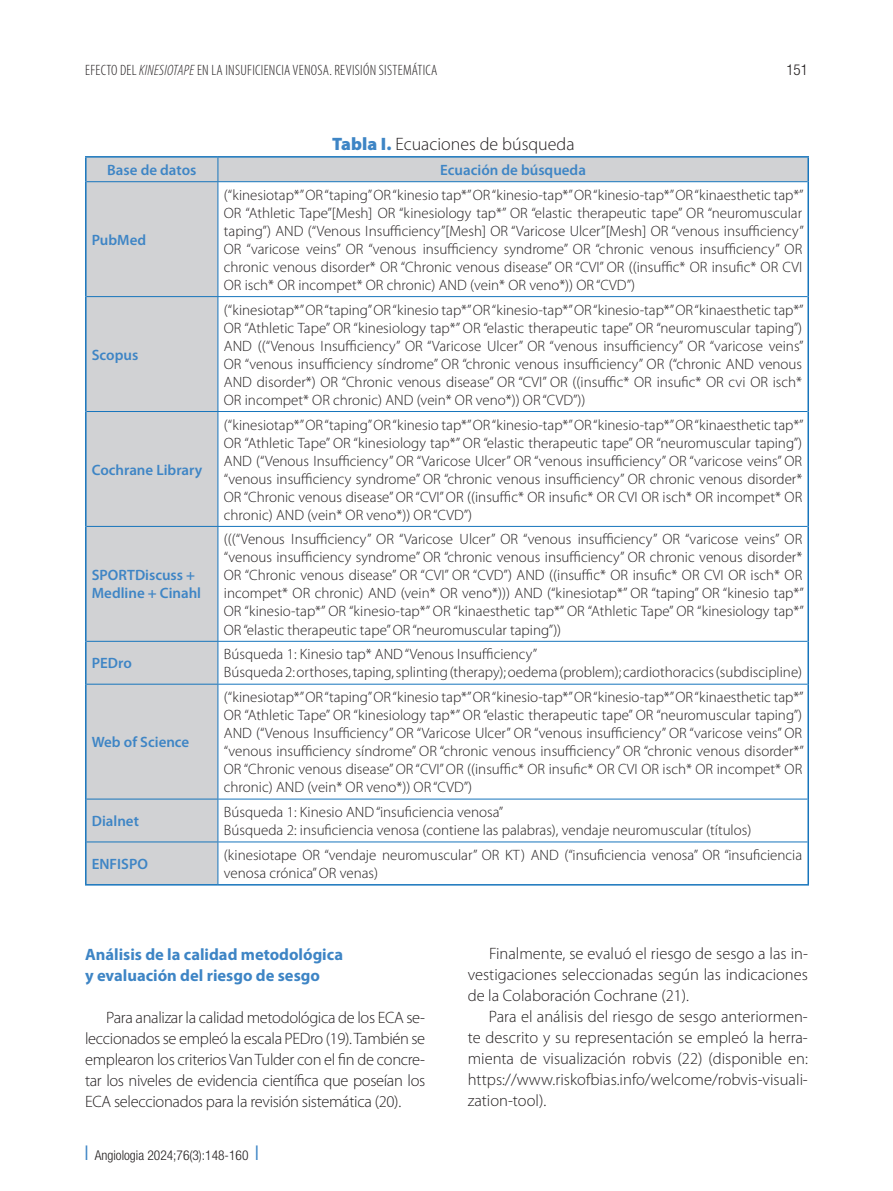
<style>
.page{position:relative;width:893px;height:1191px;background:#fff}
.page>*{position:absolute;margin:0;border:0;box-sizing:border-box;transform-origin:0 0}
.Titulo_tabla{font:300 18px "Myriad Pro";color:#231f20}
.t1{font:300 16.5px/21px "Myriad Pro";color:#231f20;text-align:justify}
.Ladillo_2{font:700 16.5px/21px "Myriad Pro";color:#3e85c5}
.t2{font:300 15px/18px "Myriad Pro";color:#231f20;text-align:justify}
.Encabezado_celda{font:600 15px/18px "Myriad Pro";color:#3e85c5}
.Titulo_principal{font:300 condensed 15px "Myriad Pro";letter-spacing:.02em;color:#231f20}
.t3{font:300 condensed 15px "Helvetica Neue LT Std";color:#231f20}
.t4{font:300 condensed 13.5px "Helvetica Neue LT Std";color:#231f20}
.s1{font-style:italic}
.s2{font-weight:900;color:#3e85c5}
.s3{color:#3e85c5}
</style>
<div class="page">
<svg style="left:87px;top:158px;width:720px;height:726px"></svg>
<hr style="left:85px;top:156px;width:133px;height:2px;background:#1775bc">
<hr style="left:85px;top:158px;width:2px;height:24px;background:#1775bc">
<hr style="left:218px;top:156px;width:591px;height:2px;background:#1775bc">
<hr style="left:807px;top:158px;width:2px;height:24px;background:#1775bc">
<hr style="left:85px;top:182px;width:2px;height:115px;background:#1775bc">
<hr style="left:807px;top:182px;width:2px;height:115px;background:#1775bc">
<hr style="left:85px;top:297px;width:2px;height:114px;background:#1775bc">
<hr style="left:807px;top:297px;width:2px;height:114px;background:#1775bc">
<hr style="left:85px;top:411px;width:2px;height:115px;background:#1775bc">
<hr style="left:807px;top:411px;width:2px;height:115px;background:#1775bc">
<hr style="left:85px;top:526px;width:2px;height:115px;background:#1775bc">
<hr style="left:807px;top:526px;width:2px;height:115px;background:#1775bc">
<hr style="left:85px;top:641px;width:2px;height:43px;background:#1775bc">
<hr style="left:807px;top:641px;width:2px;height:43px;background:#1775bc">
<hr style="left:85px;top:684px;width:2px;height:115px;background:#1775bc">
<hr style="left:807px;top:684px;width:2px;height:115px;background:#1775bc">
<hr style="left:85px;top:799px;width:2px;height:43px;background:#1775bc">
<hr style="left:807px;top:799px;width:2px;height:43px;background:#1775bc">
<hr style="left:85px;top:842px;width:2px;height:42px;background:#1775bc">
<hr style="left:807px;top:842px;width:2px;height:42px;background:#1775bc">
<hr style="left:85px;top:884px;width:133px;height:1px;background:#1775bc">
<hr style="left:218px;top:884px;width:591px;height:1px;background:#1775bc">
<svg style="left:218px;top:158px;width:1px;height:23px"></svg>
<hr style="left:87px;top:181px;width:131px;height:1px;background:#1775bc">
<hr style="left:218px;top:181px;width:589px;height:1px;background:#1775bc">
<hr style="left:218px;top:182px;width:1px;height:114px;background:#1775bc">
<hr style="left:87px;top:296px;width:131px;height:1px;background:#1775bc">
<hr style="left:218px;top:296px;width:589px;height:1px;background:#1775bc">
<hr style="left:218px;top:297px;width:1px;height:114px;background:#1775bc">
<hr style="left:87px;top:411px;width:131px;height:1px;background:#1775bc">
<hr style="left:218px;top:411px;width:589px;height:1px;background:#1775bc">
<hr style="left:218px;top:412px;width:1px;height:114px;background:#1775bc">
<hr style="left:87px;top:526px;width:131px;height:1px;background:#1775bc">
<hr style="left:218px;top:526px;width:589px;height:1px;background:#1775bc">
<hr style="left:218px;top:527px;width:1px;height:114px;background:#1775bc">
<hr style="left:87px;top:641px;width:131px;height:1px;background:#1775bc">
<hr style="left:218px;top:641px;width:589px;height:1px;background:#1775bc">
<hr style="left:218px;top:641px;width:1px;height:43px;background:#1775bc">
<hr style="left:87px;top:684px;width:131px;height:1px;background:#1775bc">
<hr style="left:218px;top:684px;width:589px;height:1px;background:#1775bc">
<hr style="left:218px;top:684px;width:1px;height:114px;background:#1775bc">
<hr style="left:87px;top:798px;width:131px;height:1px;background:#1775bc">
<hr style="left:218px;top:798px;width:589px;height:1px;background:#1775bc">
<hr style="left:218px;top:799px;width:1px;height:42px;background:#1775bc">
<hr style="left:87px;top:841px;width:131px;height:1px;background:#1775bc">
<hr style="left:218px;top:841px;width:589px;height:1px;background:#1775bc">
<hr style="left:218px;top:842px;width:1px;height:42px;background:#1775bc">
<p class="Titulo_principal" style="left:85px;top:62px;width:146px">EFECTO DEL <span class="s1">KINESIOTAPE</span> EN LA INSUFICI</p>
<p class="Titulo_principal" style="left:264px;top:62px;width:48px">ENCIA VENOSA</p>
<p class="Titulo_principal" style="left:329px;top:62px;width:23px">.REVISIÓN</p>
<p class="Titulo_principal" style="left:379px;top:62px;width:45px">SISTEMÁTICA</p>
<p class="Titulo_tabla" style="left:332px;top:134px;width:244px"><span class="s2">Tabla I.</span> Ecuaciones de búsqueda</p>
<p class="Encabezado_celda" style="left:107px;top:160px;width:91px">Base de datos</p>
<p class="Encabezado_celda" style="left:440px;top:160px;width:147px">Ecuación de búsqueda</p>
<p class="t3" style="left:786px;top:61px;width:23px">151</p>
<p class="Encabezado_celda" style="left:92px;top:230px;width:56px">PubMed</p>
<p class="Encabezado_celda" style="left:92px;top:345px;width:48px">Scopus</p>
<p class="Encabezado_celda" style="left:92px;top:460px;width:112px">Cochrane Library</p>
<p class="Encabezado_celda" style="left:92px;top:566px;width:111px">SPORTDiscuss +<br>Medline + Cinahl</p>
<p class="Encabezado_celda" style="left:92px;top:654px;width:42px">PEDro</p>
<p class="Encabezado_celda" style="left:92px;top:733px;width:99px">Web of Science</p>
<p class="Encabezado_celda" style="left:92px;top:811px;width:49px">Dialnet</p>
<p class="t2" style="left:224px;top:186px;width:581px">(“kinesiotap*” OR “taping” OR “kinesio tap*” OR “kinesio-tap*” OR “kinesio-tap*” OR “kinaesthetic tap*” OR “Athletic Tape”[Mesh] OR “kinesiology tap*” OR “elastic therapeutic tape” OR “neuromuscular taping”) AND (“Venous Insufficiency”[Mesh] OR “Varicose Ulcer”[Mesh] OR “venous insufficiency” OR “varicose veins” OR “venous insufficiency syndrome” OR “chronic venous insufficiency” OR chronic venous disorder* OR “Chronic venous disease” OR “CVI” OR ((insuffic* OR insufic* OR CVI OR isch* OR incompet* OR chronic) AND (vein* OR veno*)) OR “CVD”)</p>
<p class="t2" style="left:224px;top:301px;width:581px">(“kinesiotap*” OR “taping” OR “kinesio tap*” OR “kinesio-tap*” OR “kinesio-tap*” OR “kinaesthetic tap*” OR “Athletic Tape” OR “kinesiology tap*” OR “elastic therapeutic tape” OR “neuromuscular taping”)<br>AND ((“Venous Insufficiency” OR “Varicose Ulcer” OR “venous insufficiency” OR “varicose veins” OR “venous insufficiency síndrome” OR “chronic venous insufficiency” OR (“chronic AND venous AND disorder*) OR “Chronic venous disease” OR “CVI” OR ((insuffic* OR insufic* OR cvi OR isch* OR incompet* OR chronic) AND (vein* OR veno*)) OR “CVD”))</p>
<p class="t2" style="left:224px;top:416px;width:581px">(“kinesiotap*” OR “taping” OR “kinesio tap*” OR “kinesio-tap*” OR “kinesio-tap*” OR “kinaesthetic tap*” OR “Athletic Tape” OR “kinesiology tap*” OR “elastic therapeutic tape” OR “neuromuscular taping”)<br>AND (“Venous Insufficiency” OR “Varicose Ulcer” OR “venous insufficiency” OR “varicose veins” OR “venous insufficiency syndrome” OR “chronic venous insufficiency” OR chronic venous disorder* OR “Chronic venous disease” OR “CVI” OR ((insuffic* OR insufic* OR CVI OR isch* OR incompet* OR chronic) AND (vein* OR veno*)) OR “CVD”)</p>
<p class="t2" style="left:224px;top:531px;width:581px">(((“Venous Insufficiency” OR “Varicose Ulcer” OR “venous insufficiency” OR “varicose veins” OR “venous insufficiency syndrome” OR “chronic venous insufficiency” OR chronic venous disorder* OR “Chronic venous disease” OR “CVI” OR “CVD”) AND ((insuffic* OR insufic* OR CVI OR isch* OR incompet* OR chronic) AND (vein* OR veno*))) AND (“kinesiotap*” OR “taping” OR “kinesio tap*” OR “kinesio-tap*” OR “kinesio-tap*” OR “kinaesthetic tap*” OR “Athletic Tape” OR “kinesiology tap*” OR “elastic therapeutic tape” OR “neuromuscular taping”))</p>
<p class="t2" style="left:224px;top:645px;width:315px">Búsqueda 1: Kinesio tap* AND “Venous Insufficiency”</p>
<p class="t2" style="left:224px;top:663px;width:580px">Búsqueda 2: orthoses, taping, splinting (therapy); oedema (problem); cardiothoracics (subdiscipline)</p>
<p class="t2" style="left:224px;top:688px;width:581px">(“kinesiotap*” OR “taping” OR “kinesio tap*” OR “kinesio-tap*” OR “kinesio-tap*” OR “kinaesthetic tap*” OR “Athletic Tape” OR “kinesiology tap*” OR “elastic therapeutic tape” OR “neuromuscular taping”)<br>AND (“Venous Insufficiency” OR “Varicose Ulcer” OR “venous insufficiency” OR “varicose veins” OR “venous insufficiency síndrome” OR “chronic venous insufficiency” OR “chronic venous disorder*” OR “Chronic venous disease” OR “CVI” OR ((insuffic* OR insufic* OR CVI OR isch* OR incompet* OR chronic) AND (vein* OR veno*)) OR “CVD”)</p>
<p class="t2" style="left:224px;top:803px;width:281px">Búsqueda 1: Kinesio AND “insuficiencia venosa”</p>
<p class="t2" style="left:224px;top:821px;width:529px">Búsqueda 2: insuficiencia venosa (contiene las palabras), vendaje neuromuscular (títulos)</p>
<p class="Encabezado_celda" style="left:92px;top:854px;width:58px">ENFISPO</p>
<p class="t2" style="left:224px;top:846px;width:580px">(kinesiotape OR “vendaje neuromuscular” OR KT) AND (“insuficiencia venosa” OR “insuficiencia venosa crónica” OR venas)</p>
<p class="Ladillo_2" style="left:85px;top:944px;width:259px">Análisis de la calidad metodológica y evaluación del riesgo de sesgo</p>
<p class="t1" style="left:85px;top:1007px;width:342px;text-indent:21px">Para analizar la calidad metodológica de los ECA se&shy;leccionados se empleó la escala PEDro (19). También se emplearon los criterios Van Tulder con el fin de concre&shy;tar los niveles de evidencia científica que poseían los ECA seleccionados para la revisión sistemática (20).</p>
<p class="t4" style="left:85px;top:1147px;width:175px"><span class="s3">❘</span> Angiologia 2024;76(3):148-160 <span class="s3">❘</span></p>
<p class="t1" style="left:468px;top:943px;width:342px;text-indent:21px">Finalmente, se evaluó el riesgo de sesgo a las in&shy;vestigaciones seleccionadas según las indicaciones de la Colaboración Cochrane (21).</p>
<p class="t1" style="left:468px;top:1006px;width:342px;text-indent:21px">Para el análisis del riesgo de sesgo anteriormen&shy;te descrito y su representación se empleó la herra&shy;mienta de visualización robvis (22) (disponible en: https://www.riskofbias.info/welcome/robvis-visuali&shy;zation-tool).</p>
</div>
